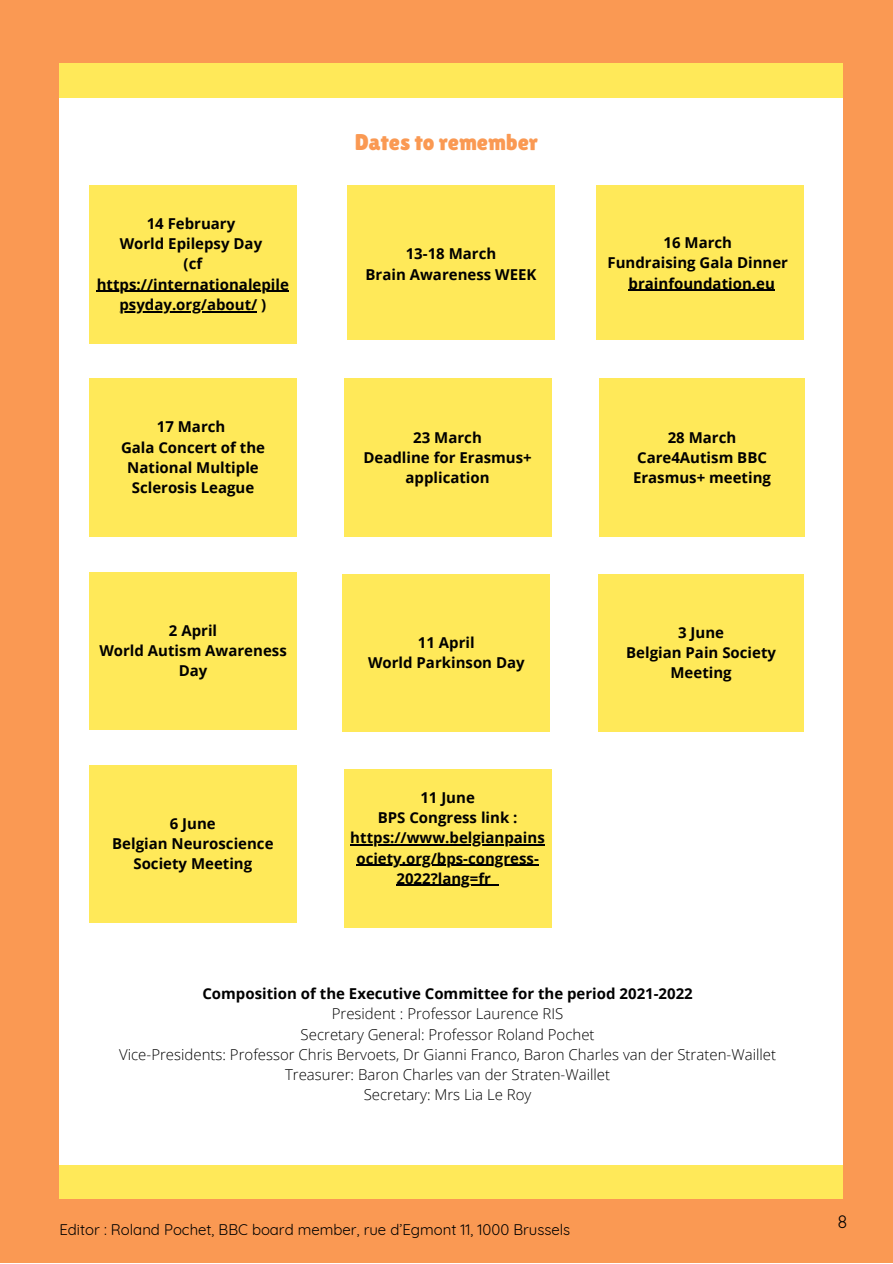
<style>
.page{position:relative;width:893px;height:1264px;background:#fff}
.page>*{position:absolute;margin:0;border:0;box-sizing:border-box;transform-origin:0 0}
.t1{font:22.8px "Lilita One";color:#fa9953}
.t2{font:17.7px "Quicksand";color:#000}
.t3{font:700 15px/20.2px "Open Sans";color:#000;text-align:center}
.t4{font:300 15px/20.2px "Open Sans";color:#000;text-align:center}
.t5{font:15px "Quicksand";color:#000}
</style>
<div class="page">
<div style="left:0;top:0;width:892px;height:1262px;background:#fa9953"></div>
<div style="left:59px;top:77px;width:783px;height:1108px;background:#fff"></div>
<div style="left:59px;top:1164px;width:783px;height:34px;background:#ffe959"></div>
<div style="left:59px;top:64px;width:783px;height:34px;background:#ffe959"></div>
<div style="left:89px;top:185px;width:207px;height:158px;background:#ffe959"></div>
<hr style="left:97px;top:291px;width:192px;height:1px;background:#000">
<hr style="left:119px;top:311px;width:138px;height:1px;background:#000">
<div style="left:347px;top:185px;width:207px;height:155px;background:#ffe959"></div>
<div style="left:596px;top:185px;width:207px;height:155px;background:#ffe959"></div>
<hr style="left:628px;top:290px;width:146px;height:1px;background:#000">
<div style="left:344px;top:378px;width:207px;height:158px;background:#ffe959"></div>
<div style="left:89px;top:571px;width:208px;height:158px;background:#ffe959"></div>
<div style="left:599px;top:378px;width:205px;height:158px;background:#ffe959"></div>
<div style="left:89px;top:378px;width:208px;height:158px;background:#ffe959"></div>
<div style="left:343px;top:574px;width:207px;height:158px;background:#ffe959"></div>
<div style="left:598px;top:574px;width:205px;height:158px;background:#ffe959"></div>
<div style="left:89px;top:764px;width:207px;height:158px;background:#ffe959"></div>
<div style="left:344px;top:769px;width:207px;height:158px;background:#ffe959"></div>
<hr style="left:350px;top:844px;width:195px;height:1px;background:#000">
<hr style="left:356px;top:864px;width:182px;height:1px;background:#000">
<hr style="left:396px;top:884px;width:95px;height:2px;background:#000">
<svg style="left:491px;top:884px;width:7px;height:2px"></svg>
<p class="t3" style="left:97px;top:213px;width:194px">14 February<br>World Epilepsy Day<br>(cf https://internationalepile psyday.org/about/ )</p>
<p class="t3" style="left:121px;top:416px;width:145px">17 March<br>Gala Concert of the<br>National Multiple<br>Sclerosis League</p>
<p class="t3" style="left:99px;top:619px;width:189px">2 April<br>World Autism Awareness<br>Day</p>
<p class="t3" style="left:112px;top:812px;width:163px">6 June<br>Belgian Neuroscience<br>Society Meeting</p>
<h1 class="t1" style="left:355px;top:129px;width:185px">Dates to remember</h1>
<p class="t3" style="left:365px;top:243px;width:172px">13-18 March<br>Brain Awareness WEEK</p>
<p class="t3" style="left:607px;top:232px;width:182px">16 March<br>Fundraising Gala Dinner brainfoundation.eu</p>
<p class="t3" style="left:363px;top:426px;width:170px">23 March<br>Deadline for Erasmus+ application</p>
<p class="t3" style="left:633px;top:426px;width:139px">28 March<br>Care4Autism BBC<br>Erasmus+ meeting</p>
<p class="t3" style="left:368px;top:632px;width:158px">11 April<br>World Parkinson Day</p>
<p class="t3" style="left:626px;top:622px;width:151px">3 June<br>Belgian Pain Society<br>Meeting</p>
<p class="t3" style="left:350px;top:786px;width:196px">11 June<br>BPS Congress link : https://www.belgianpains ociety.org/bps-congress-<br>2022?lang=fr</p>
<p class="t3" style="left:202px;top:983px;width:492px">Composition of the Executive Committee for the period 2021-2022</p>
<p class="t4" style="left:119px;top:1003px;width:658px">President : Professor Laurence RIS<br>Secretary General: Professor Roland Pochet<br>Vice-Presidents: Professor Chris Bervoets, Dr Gianni Franco, Baron Charles van der Straten-Waillet Treasurer: Baron Charles van der Straten-Waillet<br>Secretary: Mrs Lia Le Roy</p>
<p class="t5" style="left:59px;top:1219px;width:512px">Editor : Roland Pochet, BBC board member, rue d’Egmont 11, 1000 Brussels</p>
<p class="t2" style="left:837px;top:1210px;width:11px">8</p>
</div>
